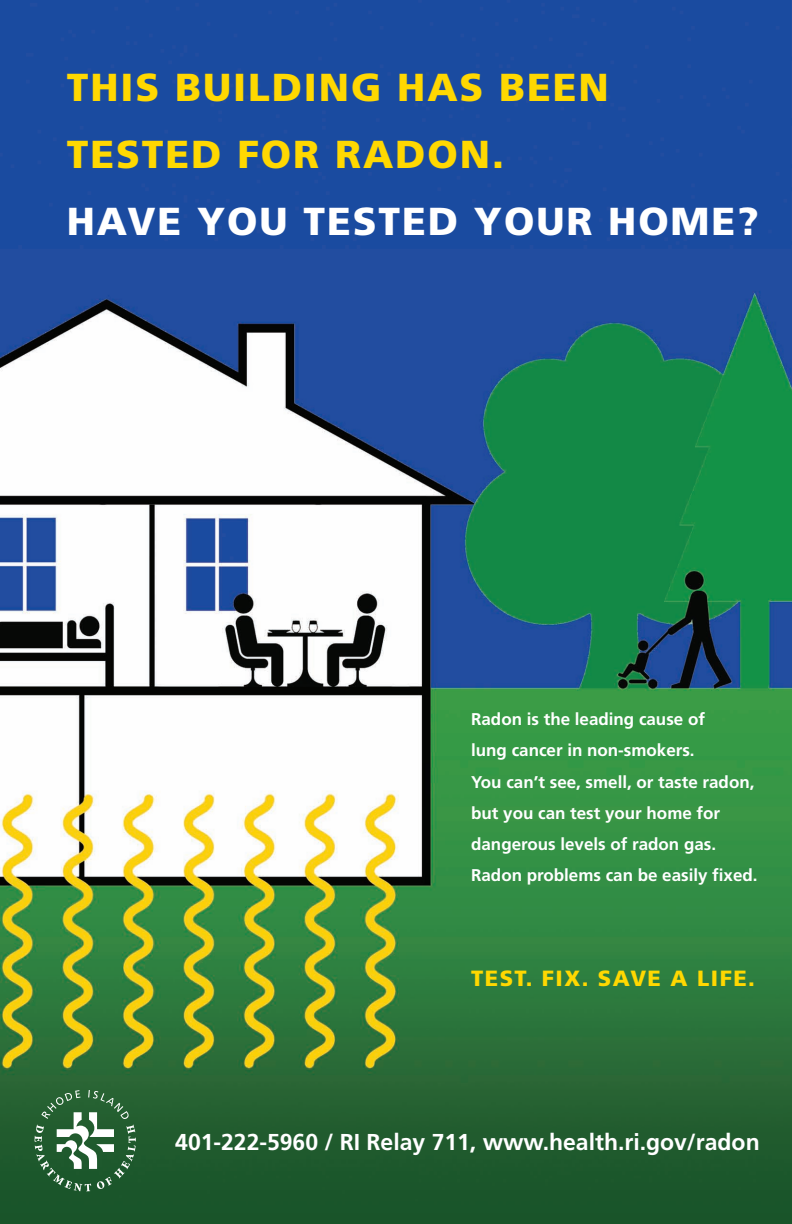
<style>
.page{position:relative;width:792px;height:1224px;background:#fff}
.page>*{position:absolute;margin:0;border:0;box-sizing:border-box;transform-origin:0 0}
.t1{font:900 39px/67px "Frutiger";letter-spacing:.05em;color:#ffd801}
.t2{font:900 39px "Frutiger";letter-spacing:.05em;color:#fff}
.t3{font:700 23px "Frutiger";color:#fff}
.t4{font:900 22px "Frutiger";letter-spacing:.065em;color:#ffd801}
.t5{font:700 17px/31px "Frutiger";color:#fff}
</style>
<div class="page">
<img style="left:0;top:0;width:792px;height:1224px">
<svg style="left:35px;top:1090px;width:101px;height:101px;background:#497954"></svg>
<h1 class="t1" style="left:67px;top:57px;width:544px">THIS BUILDING HAS BEEN<br>TESTED FOR RADON.</h1>
<h1 class="t2" style="left:67px;top:206px;width:694px">HAVE YOU TESTED YOUR HOME?</h1>
<p class="t5" style="left:471px;top:705px;width:288px">Radon is the leading cause of<br>lung cancer in non-smokers.<br>You can’t see, smell, or taste radon, but you can test your home for dangerous levels of radon gas.<br>Radon problems can be easily fixed.</p>
<p class="t4" style="left:471px;top:970px;width:285px">TEST. FIX. SAVE A LIFE.</p>
<h2 class="t3" style="left:175px;top:1133px;width:586px">401-222-5960 / RI Relay 711, www.health.ri.gov/radon</h2>
</div>
